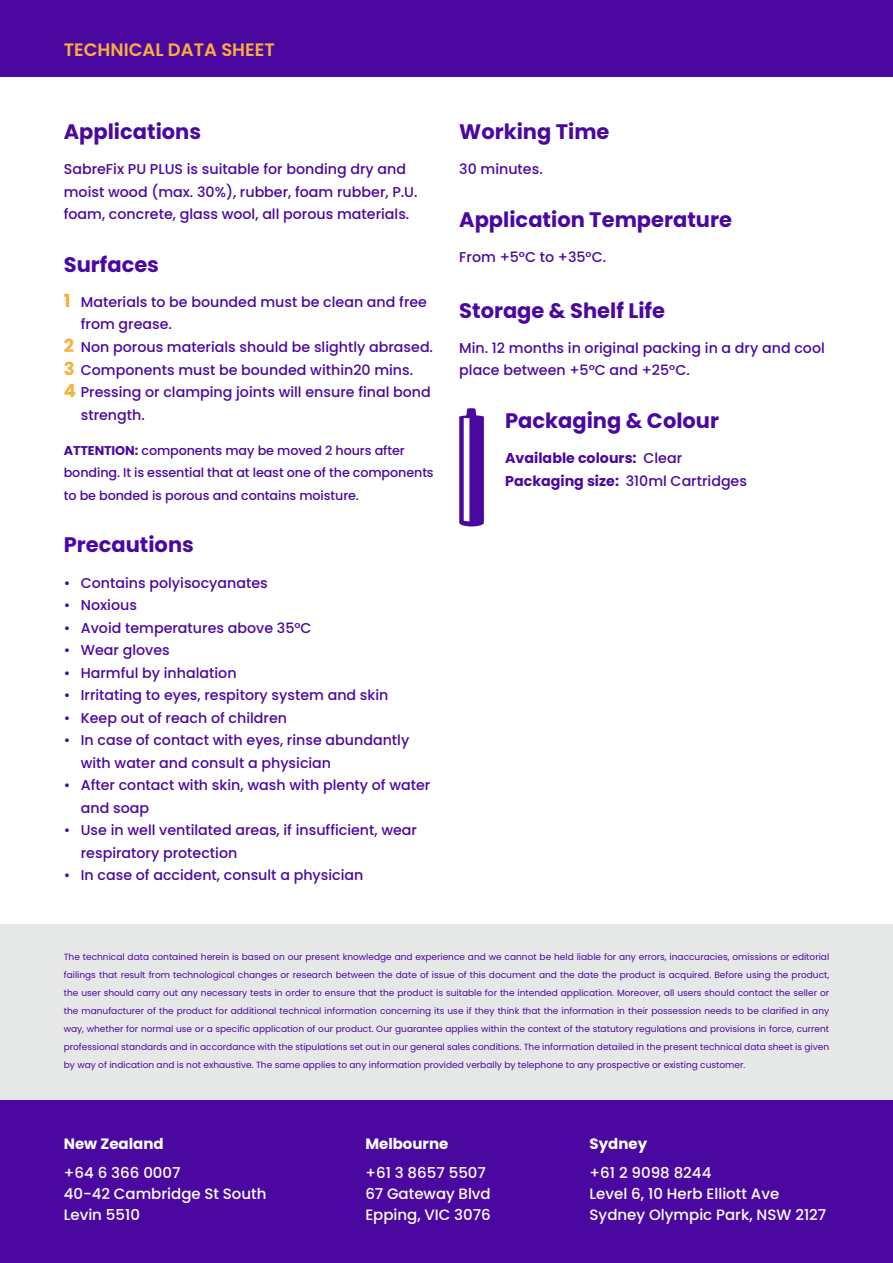
<style>
.page{position:relative;width:893px;height:1263px;background:#fff}
.page>*{position:absolute;margin:0;border:0;box-sizing:border-box;transform-origin:0 0}
.t1{font:700 21px "Poppins";color:#4b08a1}
.t2{font:600 18px "Poppins";color:#faae3b}
.t3{font:500 15px/21px "Poppins";color:#fff}
.t4{font:700 15px "Poppins";color:#fff}
.t5{font:500 14.25px/22.5px "Poppins";color:#4b08a1}
.t6{font:700 14.25px/22.5px "Poppins";color:#4b08a1}
.t7{font:500 12.75px/22.5px "Poppins";letter-spacing:-.01em;color:#4b08a1}
.t8{font:9px/18px "Poppins";color:#4b08a1;text-align:justify}
.s1{font-weight:700;font-size:18px;color:#faae3b}
.s2{font-weight:700}
.s3{font-weight:500}
</style>
<div class="page">
<div style="left:0;top:924px;width:893px;height:198px;background:#e6e8e8"></div>
<div style="left:0;top:1100px;width:893px;height:163px;background:#4b08a1"></div>
<div style="left:0;top:0;width:893px;height:77px;background:#4b08a1"></div>
<svg style="left:459px;top:408px;width:25px;height:118px"></svg>
<h2 class="t2" style="left:64px;top:39px;width:212px">TECHNICAL DATA SHEET</h2>
<h1 class="t1" style="left:64px;top:119px;width:139px">Applications</h1>
<h3 class="t5" style="left:64px;top:158px;width:355px">SabreFix PU PLUS is suitable for bonding dry and moist wood (max. 30%), rubber, foam rubber, P.U. foam, concrete, glass wool, all porous materials.</h3>
<h1 class="t1" style="left:64px;top:252px;width:97px">Surfaces</h1>
<h3 class="t5" style="left:64px;top:291px;width:365px"><span class="s1">1</span> Materials to be bounded must be clean and free</h3>
<h3 class="t5" style="left:81px;top:313px;width:93px">from grease.</h3>
<h3 class="t5" style="left:64px;top:336px;width:371px"><span class="s1">2</span> Non porous materials should be slightly abrased.</h3>
<h3 class="t5" style="left:64px;top:358px;width:351px"><span class="s1">3</span> Components must be bounded within20 mins.</h3>
<h3 class="t5" style="left:64px;top:381px;width:369px"><span class="s1">4</span> Pressing or clamping joints will ensure final bond</h3>
<h3 class="t5" style="left:81px;top:403px;width:66px">strength.</h3>
<h3 class="t7" style="left:64px;top:439px;width:371px"><span class="s2">ATTENTION:</span> components may be moved 2 hours after bonding. It is essential that at least one of the components to be bonded is porous and contains moisture.</h3>
<h1 class="t1" style="left:64px;top:533px;width:132px">Precautions</h1>
<h3 class="t5" style="left:64px;top:571px;width:206px">• Contains polyisocyanates</h3>
<h3 class="t5" style="left:64px;top:594px;width:75px">• Noxious</h3>
<h3 class="t5" style="left:64px;top:616px;width:249px">• Avoid temperatures above 35°C</h3>
<h3 class="t5" style="left:64px;top:639px;width:108px">• Wear gloves</h3>
<h3 class="t5" style="left:64px;top:661px;width:174px">• Harmful by inhalation</h3>
<h3 class="t5" style="left:64px;top:684px;width:326px">• Irritating to eyes, respitory system and skin</h3>
<h3 class="t5" style="left:64px;top:706px;width:225px">• Keep out of reach of children</h3>
<h3 class="t5" style="left:81px;top:729px;width:330px;text-indent:-17px">• In case of contact with eyes, rinse abundantly with water and consult a physician</h3>
<h3 class="t5" style="left:81px;top:774px;width:351px;text-indent:-17px">• After contact with skin, wash with plenty of water and soap</h3>
<h3 class="t5" style="left:81px;top:819px;width:338px;text-indent:-17px">• Use in well ventilated areas, if insufficient, wear respiratory protection</h3>
<h3 class="t5" style="left:64px;top:864px;width:301px">• In case of accident, consult a physician</h3>
<h1 class="t1" style="left:459px;top:119px;width:152px">Working Time</h1>
<h3 class="t5" style="left:459px;top:158px;width:85px">30 minutes.</h3>
<h1 class="t1" style="left:459px;top:207px;width:274px">Application Temperature</h1>
<h3 class="t5" style="left:459px;top:246px;width:148px">From +5°C to +35°C.</h3>
<h1 class="t1" style="left:459px;top:298px;width:207px">Storage &amp; Shelf Life</h1>
<h3 class="t5" style="left:459px;top:337px;width:367px">Min. 12 months in original packing in a dry and cool place between +5°C and +25°C.</h3>
<h1 class="t1" style="left:505px;top:408px;width:215px">Packaging &amp; Colour</h1>
<h3 class="t6" style="left:505px;top:447px;width:243px">Available colours: <span class="s3">Clear<br></span>Packaging size: <span class="s3">310ml Cartridges</span></h3>
<p class="t8" style="left:64px;top:948px;width:767px">The technical data contained herein is based on our present knowledge and experience and we cannot be held liable for any errors, inaccuracies, omissions or editorial failings that result from technological changes or research between the date of issue of this document and the date the product is acquired. Before using the product, the user should carry out any necessary tests in order to ensure that the product is suitable for the intended application. Moreover, all users should contact the seller or the manufacturer of the product for additional technical information concerning its use if they think that the information in their possession needs to be clarified in any way, whether for normal use or a specific application of our product. Our guarantee applies within the context of the statutory regulations and provisions in force, current professional standards and in accordance with the stipulations set out in our general sales conditions. The information detailed in the present technical data sheet is given by way of indication and is not exhaustive. The same applies to any information provided verbally by telephone to any prospective or existing customer.</p>
<h3 class="t4" style="left:64px;top:1135px;width:101px">New Zealand</h3>
<h3 class="t3" style="left:64px;top:1163px;width:204px">+64 6 366 0007<br>40-42 Cambridge St South<br>Levin 5510</h3>
<h3 class="t4" style="left:365px;top:1135px;width:85px">Melbourne</h3>
<h3 class="t3" style="left:365px;top:1163px;width:127px">+61 3 8657 5507<br>67 Gateway Blvd<br>Epping, VIC 3076</h3>
<h3 class="t4" style="left:589px;top:1135px;width:59px">Sydney</h3>
<h3 class="t3" style="left:589px;top:1163px;width:238px">+61 2 9098 8244<br>Level 6, 10 Herb Elliott Ave<br>Sydney Olympic Park, NSW 2127</h3>
</div>
